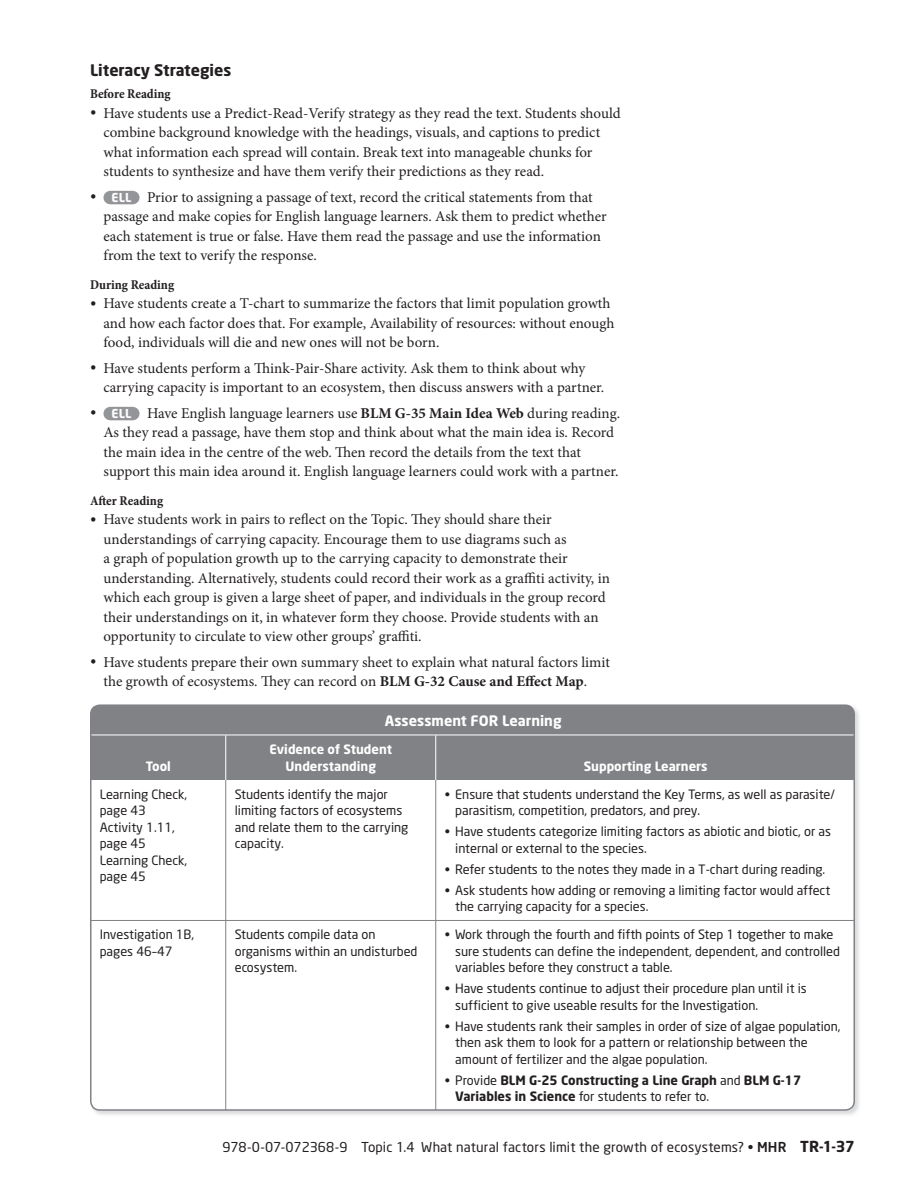
<style>
.page{position:relative;width:918px;height:1188px;background:#fff}
.page>*{position:absolute;margin:0;border:0;box-sizing:border-box;transform-origin:0 0}
.t1{font:700 15.75px "Neo Sans";color:#231f20}
.t2{font:15px/19.5px "Minion Pro";color:#231f20}
.t3{font:700 14.25px "Neo Sans";color:#fff}
.t4{font:13.5px "Neo Sans";letter-spacing:.005em;color:#231f20}
.t5{font:700 condensed 13.5px "Minion Pro";color:#231f20}
.t6{font:12.75px/16.5px "Neo Sans";color:#231f20}
.t7{font:700 12.75px/16.5px "Neo Sans";color:#231f20}
.t8{font:700 12.75px/16.5px "Neo Sans";color:#fff;text-align:center}
.s1{font-size:16.5px}
.s2{font-family:"Neo Sans";font-weight:700;font-size:12.15px;color:#fff}
.s3{font-weight:700}
.s4{font-weight:400}
.s5{font-weight:500}
.s6{font-weight:700;font-size:15px}
</style>
<div class="page">
<div style="left:104px;top:191px;width:36px;height:13px;background:#939598;border-radius:7px"></div>
<div style="left:104px;top:407px;width:36px;height:13px;background:#939598;border-radius:7px"></div>
<div style="left:93px;top:707px;width:761px;height:72px;background:#808285"></div>
<hr style="left:225px;top:735px;width:1px;height:45px;background:#fff">
<hr style="left:435px;top:735px;width:1px;height:45px;background:#fff">
<svg style="left:92px;top:779px;width:762px;height:331px"></svg>
<hr style="left:91px;top:735px;width:345px;height:1px;background:#fff">
<hr style="left:436px;top:735px;width:418px;height:1px;background:#fff">
<div style="left:90px;top:704px;width:765px;height:407px;border:2px solid #808285;border-radius:9px"></div>
<p class="t1" style="left:90px;top:64px;width:143px">Literacy Strategies</p>
<p class="t5" style="left:90px;top:89px;width:82px">Before Reading</p>
<p class="t2" style="left:104px;top:105px;width:519px;text-indent:-14px"><span class="s1">•</span> Have students use a Predict-Read-Verify strategy as they read the text. Students should combine background knowledge with the headings, visuals, and captions to predict what information each spread will contain. Break text into manageable chunks for students to synthesize and have them verify their predictions as they read.</p>
<p class="t2" style="left:104px;top:189px;width:505px;text-indent:-14px"><span class="s1">•</span> <span class="s2">ELL</span> Prior to assigning a passage of text, record the critical statements from that passage and make copies for English language learners. Ask them to predict whether each statement is true or false. Have them read the passage and use the information from the text to verify the response.</p>
<p class="t5" style="left:90px;top:279px;width:86px">During Reading</p>
<p class="t2" style="left:104px;top:295px;width:513px;text-indent:-14px"><span class="s1">•</span> Have students create a T-chart to summarize the factors that limit population growth and how each factor does that. For example, Availability of resources: without enough food, individuals will die and new ones will not be born.</p>
<p class="t2" style="left:104px;top:360px;width:502px;text-indent:-14px"><span class="s1">•</span> Have students perform a Think-Pair-Share activity. Ask them to think about why carrying capacity is important to an ecosystem, then discuss answers with a partner.</p>
<p class="t2" style="left:103px;top:405px;width:518px;text-indent:-13px"><span class="s1">•</span> <span class="s2">ELL</span> Have English language learners use <span class="s3">BLM G-35 Main Idea Web</span> during reading.<br>As they read a passage, have them stop and think about what the main idea is. Record the main idea in the centre of the web. Then record the details from the text that support this main idea around it. English language learners could work with a partner.</p>
<p class="t5" style="left:90px;top:495px;width:75px">After Reading</p>
<p class="t2" style="left:104px;top:511px;width:508px;text-indent:-14px"><span class="s1">•</span> Have students work in pairs to reflect on the Topic. They should share their understandings of carrying capacity. Encourage them to use diagrams such as<br>a graph of population growth up to the carrying capacity to demonstrate their understanding. Alternatively, students could record their work as a graffiti activity, in which each group is given a large sheet of paper, and individuals in the group record their understandings on it, in whatever form they choose. Provide students with an opportunity to circulate to view other groups’ graffiti.</p>
<p class="t2" style="left:104px;top:654px;width:508px;text-indent:-14px"><span class="s1">•</span> Have students prepare their own summary sheet to explain what natural factors limit the growth of ecosystems. They can record on <span class="s3">BLM G-32 Cause and Effect Map</span>.</p>
<p class="t3" style="left:385px;top:715px;width:178px">Assessment FOR Learning</p>
<p class="t8" style="left:146px;top:759px;width:27px">Tool</p>
<p class="t8" style="left:269px;top:743px;width:124px">Evidence of Student<br>Understanding</p>
<p class="t8" style="left:584px;top:759px;width:125px">Supporting Learners</p>
<p class="t6" style="left:100px;top:787px;width:89px">Learning Check, page 43<br>Activity 1.11, page 45<br>Learning Check, page 45</p>
<p class="t6" style="left:235px;top:787px;width:175px">Students identify the major limiting factors of ecosystems and relate them to the carrying capacity.</p>
<p class="t6" style="left:455px;top:787px;width:381px;text-indent:-11px">• Ensure that students understand the Key Terms, as well as parasite/ parasitism, competition, predators, and prey.</p>
<p class="t6" style="left:455px;top:825px;width:377px;text-indent:-11px">• Have students categorize limiting factors as abiotic and biotic, or as internal or external to the species.</p>
<p class="t6" style="left:445px;top:862px;width:382px">• Refer students to the notes they made in a T-chart during reading.</p>
<p class="t6" style="left:455px;top:883px;width:377px;text-indent:-11px">• Ask students how adding or removing a limiting factor would affect the carrying capacity for a species.</p>
<p class="t6" style="left:100px;top:928px;width:96px">Investigation 1B, pages 46–47</p>
<p class="t6" style="left:235px;top:928px;width:184px">Students compile data on organisms within an undisturbed ecosystem.</p>
<p class="t6" style="left:455px;top:928px;width:386px;text-indent:-11px">• Work through the fourth and fifth points of Step 1 together to make sure students can define the independent, dependent, and controlled variables before they construct a table.</p>
<p class="t6" style="left:455px;top:982px;width:353px;text-indent:-11px">• Have students continue to adjust their procedure plan until it is sufficient to give useable results for the Investigation.</p>
<p class="t6" style="left:455px;top:1019px;width:387px;text-indent:-11px">• Have students rank their samples in order of size of algae population, then ask them to look for a pattern or relationship between the amount of fertilizer and the algae population.</p>
<p class="t7" style="left:455px;top:1073px;width:348px;text-indent:-10px"><span class="s4">• Provide</span> BLM G-25 Constructing a Line Graph <span class="s4">and</span> BLM G-17<br>Variables in Science <span class="s4">for students to refer to.</span></p>
<p class="t4" style="left:223px;top:1142px;width:634px">978-0-07-072368-9 Topic 1.4 What natural factors limit the growth of ecosystems? • <span class="s5">MHR</span> <span class="s6">TR-1-37</span></p>
</div>
